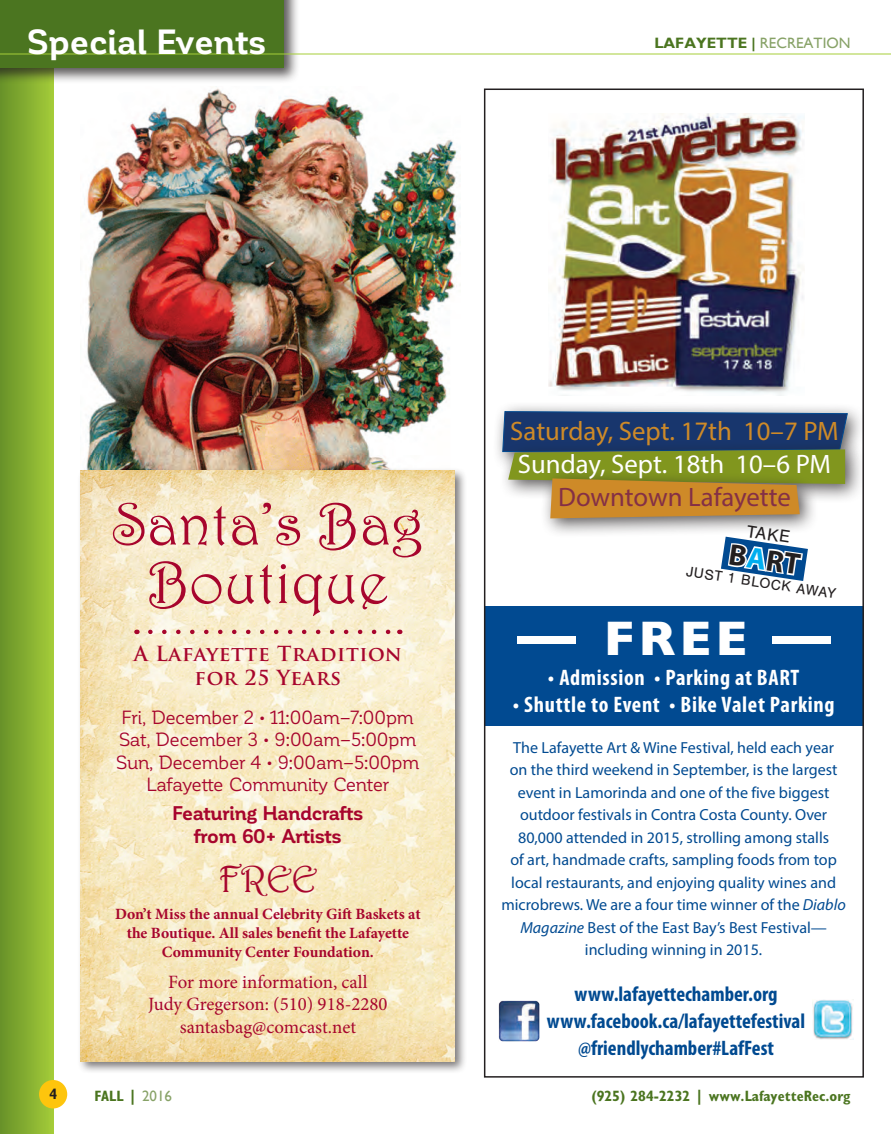
<style>
.page{position:relative;width:891px;height:1134px;background:#fff}
.page>*{position:absolute;margin:0;border:0;box-sizing:border-box;transform-origin:0 0}
.t1{font:60px/58.5px "Harrington";color:#a7052d;text-align:center}
.t2{font:700 49.5px "Gill Sans";color:#fff}
.t3{font:37.65px "Harrington";color:#a7052d}
.t4{font:700 34.5px "Corporative";color:#fff}
.t5{font:700 30px "Myriad Pro";color:#231f20}
.t6{font:26.7px/33px "Myriad Pro";color:#ce8a28;text-align:center}
.t7{font:700 condensed 22.5px "Myriad Pro";letter-spacing:.03em;color:#fff}
.t8{font:700 condensed 21px "Myriad Pro";color:#014a91}
.t9{font:700 20.25px/24.3px "Trajan Pro";letter-spacing:.03em;color:#a7052d;text-align:center}
.t10{font:700 19.5px/22.5px "Corporative";letter-spacing:-.02em;color:#a7052d;text-align:center}
.t11{font:18.75px "Corporative";letter-spacing:-.015em;color:#a7052d}
.t12{font:18.75px/22.5px "Minion Pro";color:#a7052d;text-align:center}
.t13{font:18px "Foundation Sans";color:#231f20}
.t14{font:16.05px/22.5px "Myriad Pro";color:#014a91;text-align:center}
.t15{font:700 15.6px/18.8px "Minion Pro";color:#a7052d;text-align:center}
.t16{font:700 condensed 15px "Gill Sans Std";color:#4b7520}
.t17{font:700 15px "Gill Sans";color:#4b7520}
.t18{font:15px "Foundation Sans";color:#231f20}
.t19{font:700 condensed 15px "Gill Sans Std";color:#231f20}
.s1{font-weight:400;color:#87a267}
.s2{color:#fff}
.s3{color:#843046}
.s4{color:#00aeef}
.s5{font-size:58.05px}
.s6{font-style:italic}
.s7{font-family:"Gill Sans";font-weight:400;font-stretch:normal;color:#87a267}
</style>
<div class="page">
<div style="left:485px;top:606px;width:378px;height:120px;background:#014a91"></div>
<div style="left:0;top:67px;width:53px;height:1067px;background:linear-gradient(to right,#689129,#a3cb39)"></div>
<div style="left:39px;top:1080px;width:28px;height:28px;background:#fec50d;border-radius:50%"></div>
<div style="left:0;top:0;width:300px;height:84px;background:#231f20;opacity:.75"></div>
<div style="left:0;top:0;width:284px;height:68px;background:#4b7520"></div>
<hr style="left:0;top:54px;width:891px;height:1px;background:#a6ce39">
<div style="left:484px;top:89px;width:380px;height:989px;border:2px solid #231f20"></div>
<img style="left:548px;top:114px;width:256px;height:282px">
<img style="left:498px;top:1000px;width:42px;height:42px">
<img style="left:812px;top:1000px;width:42px;height:40px">
<img style="left:85px;top:88px;width:375px;height:379px">
<div style="left:77px;top:467px;width:390px;height:607px;background:#231f20;opacity:.6"></div>
<img style="left:81px;top:470px;width:373px;height:591px">
<svg style="left:150px;top:630px;width:242px;height:4px"></svg>
<div style="left:492px;top:401px;width:375px;height:71px;background:#231f20;opacity:.75"></div>
<div style="left:499px;top:439px;width:366px;height:65px;background:#231f20;opacity:.75"></div>
<svg style="left:502px;top:411px;width:346px;height:170px"></svg>
<p class="t4" style="left:27px;top:23px;width:241px">Special Events</p>
<p class="t17" style="left:654px;top:34px;width:198px">LAFAYETTE | <span class="s1">RECREATION</span></p>
<p class="t1" style="left:112px;top:494px;width:313px">Santa’s Bag<br>Boutique</p>
<p class="t9" style="left:134px;top:642px;width:269px">A Lafayette Tradition for 25 Years</p>
<p class="t11" style="left:122px;top:707px;width:294px">Fri, December 2 • 11:00am–7:00pm</p>
<p class="t11" style="left:119px;top:730px;width:299px">Sat, December 3 • 9:00am–5:00pm</p>
<p class="t11" style="left:116px;top:752px;width:305px">Sun, December 4 • 9:00am–5:00pm</p>
<p class="t11" style="left:147px;top:775px;width:244px">Lafayette Community Center</p>
<p class="t10" style="left:172px;top:803px;width:193px">Featuring Handcrafts from 60+ Artists</p>
<p class="t3" style="left:219px;top:856px;width:100px">FREE</p>
<p class="t15" style="left:115px;top:905px;width:307px">Don’t Miss the annual Celebrity Gift Baskets at</p>
<p class="t15" style="left:127px;top:923px;width:284px">the Boutique. All sales benefit the Lafayette<br>Community Center Foundation.</p>
<p class="t12" style="left:148px;top:971px;width:241px">For more information, call<br>Judy Gregerson: (510) 918-2280 santasbag@comcast.net</p>
<p class="t6" style="left:510px;top:414px;width:330px">Saturday, Sept. 17th 10–7 PM<br><span class="s2">Sunday, Sept. 18th 10–6 PM<br></span><span class="s3">Downtown Lafayette</span></p>
<p class="t13" style="left:748px;top:521px;width:45px;rotate:8deg">TAKE</p>
<p class="t18" style="left:687px;top:564px;width:153px;rotate:8deg">JUST 1 BLOCK AWAY</p>
<p class="t5" style="left:732px;top:535px;width:73px;rotate:9deg">B<span class="s4">A</span>RT</p>
<p class="t2" style="left:517px;top:599px;width:315px"><span class="s5">—</span> FREE <span class="s5">—</span></p>
<p class="t7" style="left:548px;top:663px;width:253px">• Admission • Parking at BART</p>
<p class="t7" style="left:513px;top:690px;width:323px">• Shuttle to Event • Bike Valet Parking</p>
<p class="t14" style="left:502px;top:736px;width:346px">The Lafayette Art &amp; Wine Festival, held each year<br>on the third weekend in September, is the largest event in Lamorinda and one of the five biggest outdoor festivals in Contra Costa County. Over 80,000 attended in 2015, strolling among stalls<br>of art, handmade crafts, sampling foods from top local restaurants, and enjoying quality wines and microbrews. We are a four time winner of the <span class="s6">Diablo Magazine</span> Best of the East Bay’s Best Festival— including winning in 2015.</p>
<p class="t8" style="left:575px;top:981px;width:204px">www.lafayettechamber.org</p>
<p class="t8" style="left:547px;top:1008px;width:260px">www.facebook.ca/lafayettefestival</p>
<p class="t8" style="left:578px;top:1035px;width:198px">@friendlychamber#LafFest</p>
<p class="t19" style="left:49px;top:1085px;width:9px">4</p>
<p class="t16" style="left:94px;top:1087px;width:79px">FALL | <span class="s7">2016</span></p>
<p class="t16" style="left:591px;top:1087px;width:261px">(925) 284-2232 | www.LafayetteRec.org</p>
</div>
